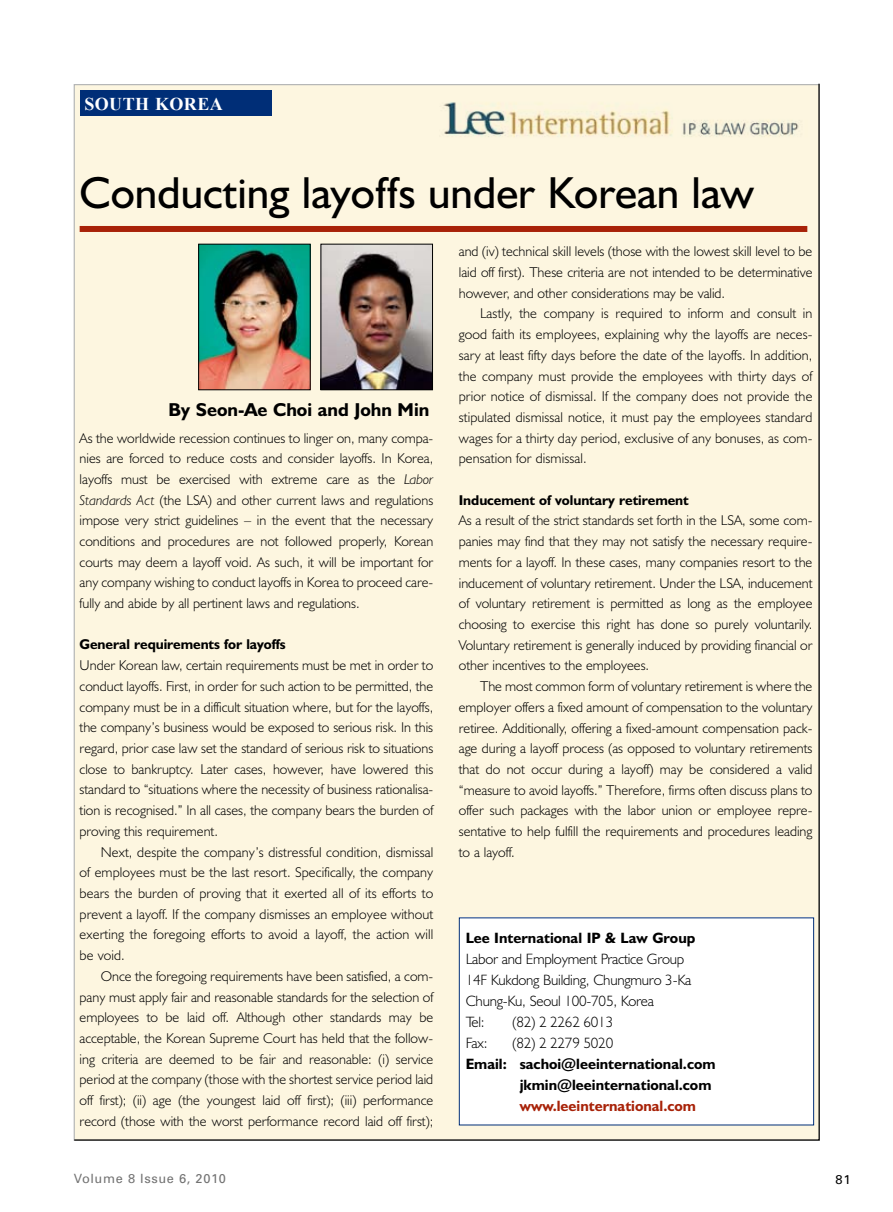
<style>
.page{position:relative;width:893px;height:1212px;background:#fff}
.page>*{position:absolute;margin:0;border:0;box-sizing:border-box;transform-origin:0 0}
.t1{font:45px "Humanist 521 BT";color:#000}
.t2{font:700 18.75px "Humanist 521 BT";color:#000}
.t3{font:700 18px "Times New Roman";color:#fff}
.t4{font:300 15px/21px "Humanist 521 BT";letter-spacing:-.015em;color:#000}
.t5{font:700 15px/21px "Humanist 521 BT";color:#000;text-align:right}
.t6{font:700 15px "Humanist 521 BT";color:#a82208}
.t7{font:300 14.25px/20.7px "Humanist 521 BT";color:#000;text-align:justify}
.t8{font:700 14.25px "Humanist 521 BT";letter-spacing:-.005em;color:#000}
.t9{font:12.75px "Univers";letter-spacing:.05em;color:#727272}
.t10{font:12.75px "Univers";color:#000}
.s1{font-style:italic}
</style>
<div class="page">
<div style="left:73px;top:83px;width:747px;height:1058px;background:#fdf6e0"></div>
<div style="left:80px;top:90px;width:191px;height:26px;background:#002e77"></div>
<div style="left:80px;top:226px;width:727px;height:6px;background:#a82208"></div>
<img style="left:323px;top:246px;width:108px;height:142px">
<div style="left:321px;top:244px;width:112px;height:146px;border:1px solid #000"></div>
<img style="left:200px;top:246px;width:108px;height:142px">
<div style="left:198px;top:244px;width:112px;height:146px;border:1px solid #000"></div>
<img style="left:431px;top:88px;width:377px;height:61px">
<div style="left:459px;top:918px;width:355px;height:207px;background:#fff"></div>
<div style="left:459px;top:917px;width:355px;height:208px;border:1px solid #002e77"></div>
<p class="t3" style="left:84px;top:93px;width:100px">SOUTH KOREA</p>
<h1 class="t1" style="left:80px;top:165px;width:676px">Conducting layoffs under Korean law</h1>
<h2 class="t2" style="left:169px;top:397px;width:262px">By Seon-Ae Choi and John Min</h2>
<p class="t7" style="left:80px;top:427px;width:355px">As the worldwide recession continues to linger on, many compa&shy;nies are forced to reduce costs and consider layoffs. In Korea, layoffs must be exercised with extreme care as the <span class="s1">Labor Standards Act</span> (the LSA) and other current laws and regulations impose very strict guidelines – in the event that the necessary conditions and procedures are not followed properly, Korean courts may deem a layoff void. As such, it will be important for any company wishing to conduct layoffs in Korea to proceed care&shy;fully and abide by all pertinent laws and regulations.</p>
<p class="t8" style="left:80px;top:636px;width:208px">General requirements for layoffs</p>
<p class="t7" style="left:80px;top:655px;width:355px">Under Korean law, certain requirements must be met in order to conduct layoffs. First, in order for such action to be permitted, the company must be in a difficult situation where, but for the layoffs, the company’s business would be exposed to serious risk. In this regard, prior case law set the standard of serious risk to situations close to bankruptcy. Later cases, however, have lowered this standard to “situations where the necessity of business rationalisa&shy;tion is recognised.” In all cases, the company bears the burden of proving this requirement.</p>
<p class="t7" style="left:80px;top:841px;width:355px;text-indent:21px">Next, despite the company’s distressful condition, dismissal of employees must be the last resort. Specifically, the company bears the burden of proving that it exerted all of its efforts to prevent a layoff. If the company dismisses an employee without exerting the foregoing efforts to avoid a layoff, the action will be void.</p>
<p class="t7" style="left:80px;top:965px;width:355px;text-indent:21px">Once the foregoing requirements have been satisfied, a com&shy;pany must apply fair and reasonable standards for the selection of employees to be laid off. Although other standards may be acceptable, the Korean Supreme Court has held that the follow&shy;ing criteria are deemed to be fair and reasonable: (i) service period at the company (those with the shortest service period laid off first); (ii) age (the youngest laid off first); (iii) performance record (those with the worst performance record laid off first);</p>
<p class="t7" style="left:459px;top:241px;width:355px">and (iv) technical skill levels (those with the lowest skill level to be laid off first). These criteria are not intended to be determinative however, and other considerations may be valid.</p>
<p class="t7" style="left:459px;top:303px;width:355px;text-indent:21px">Lastly, the company is required to inform and consult in good faith its employees, explaining why the layoffs are neces&shy;sary at least fifty days before the date of the layoffs. In addition, the company must provide the employees with thirty days of prior notice of dismissal. If the company does not provide the stipulated dismissal notice, it must pay the employees standard wages for a thirty day period, exclusive of any bonuses, as com&shy;pensation for dismissal.</p>
<p class="t8" style="left:459px;top:491px;width:232px">Inducement of voluntary retirement</p>
<p class="t7" style="left:459px;top:510px;width:355px">As a result of the strict standards set forth in the LSA, some com&shy;panies may find that they may not satisfy the necessary require&shy;ments for a layoff. In these cases, many companies resort to the inducement of voluntary retirement. Under the LSA, inducement of voluntary retirement is permitted as long as the employee choosing to exercise this right has done so purely voluntarily.<br>Voluntary retirement is generally induced by providing financial or other incentives to the employees.</p>
<p class="t7" style="left:459px;top:676px;width:355px;text-indent:21px">The most common form of voluntary retirement is where the employer offers a fixed amount of compensation to the voluntary retiree. Additionally, offering a fixed-amount compensation pack&shy;age during a layoff process (as opposed to voluntary retirements that do not occur during a layoff) may be considered a valid “measure to avoid layoffs.” Therefore, firms often discuss plans to offer such packages with the labor union or employee repre&shy;sentative to help fulfill the requirements and procedures leading to a layoff.</p>
<p class="t5" style="left:466px;top:927px;width:231px">Lee International IP &amp; Law Group</p>
<p class="t4" style="left:466px;top:948px;width:227px">Labor and Employment Practice Group<br>14F Kukdong Building, Chungmuro 3-Ka<br>Chung-Ku, Seoul 100-705, Korea<br>Tel:</p>
<p class="t4" style="left:512px;top:1011px;width:102px">(82) 2 2262 6013</p>
<p class="t4" style="left:466px;top:1032px;width:23px">Fax:</p>
<p class="t4" style="left:512px;top:1032px;width:102px">(82) 2 2279 5020</p>
<p class="t5" style="left:466px;top:1053px;width:251px">Email: sachoi@leeinternational.com jkmin@leeinternational.com</p>
<p class="t6" style="left:520px;top:1097px;width:178px">www.leeinternational.com</p>
<p class="t9" style="left:74px;top:1171px;width:154px">Volume 8 Issue 6, 2010</p>
<p class="t10" style="left:836px;top:1171px;width:16px">81</p>
</div>
